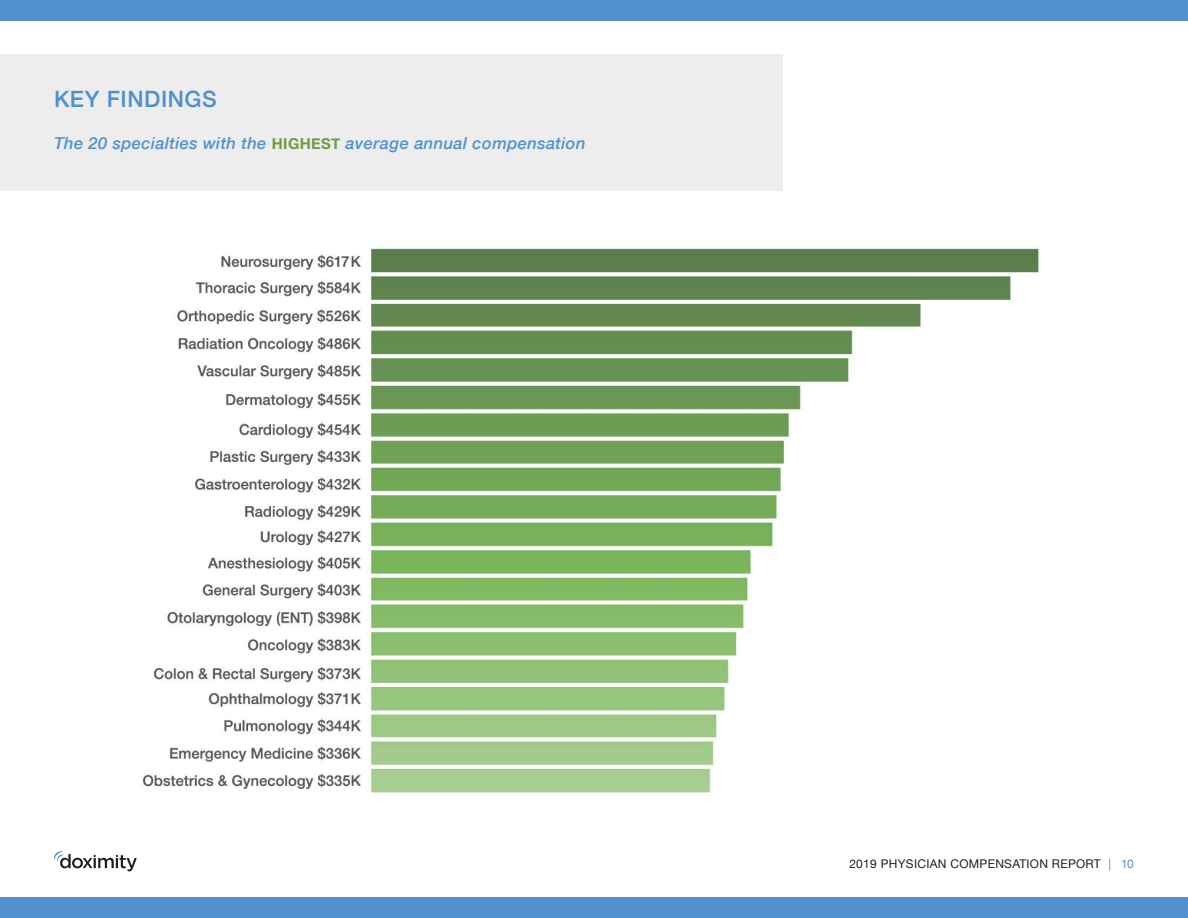
<style>
.page{position:relative;width:1188px;height:918px;background:#fff}
.page>*{position:absolute;margin:0;border:0;box-sizing:border-box;transform-origin:0 0}
.t1{font:500 22.5px "Helvetica Neue";letter-spacing:.025em;color:#5091cd}
.t2{font:italic 500 16.5px "Helvetica Neue";letter-spacing:.025em;color:#5091cd}
.t3{font:12px "Helvetica Neue";letter-spacing:.025em;color:#221e1f}
.s1{font-weight:700;font-style:normal;font-size:15px;color:#6b9d41}
.s2{color:#5091cd}
</style>
<div class="page">
<img style="left:142px;top:247px;width:898px;height:549px">
<svg style="left:54px;top:851px;width:83px;height:20px"></svg>
<div style="left:0;top:0;width:1188px;height:20px;background:#5091cd"></div>
<div style="left:0;top:898px;width:1188px;height:20px;background:#5091cd"></div>
<div style="left:0;top:54px;width:783px;height:137px;background:#ededee"></div>
<h1 class="t1" style="left:54px;top:81px;width:164px">KEY FINDINGS</h1>
<p class="t2" style="left:54px;top:129px;width:533px">The 20 specialties with the <span class="s1">HIGHEST</span> average annual compensation</p>
<p class="t3" style="left:849px;top:855px;width:286px">2019 PHYSICIAN COMPENSATION REPORT <span class="s2">| 10</span></p>
</div>
